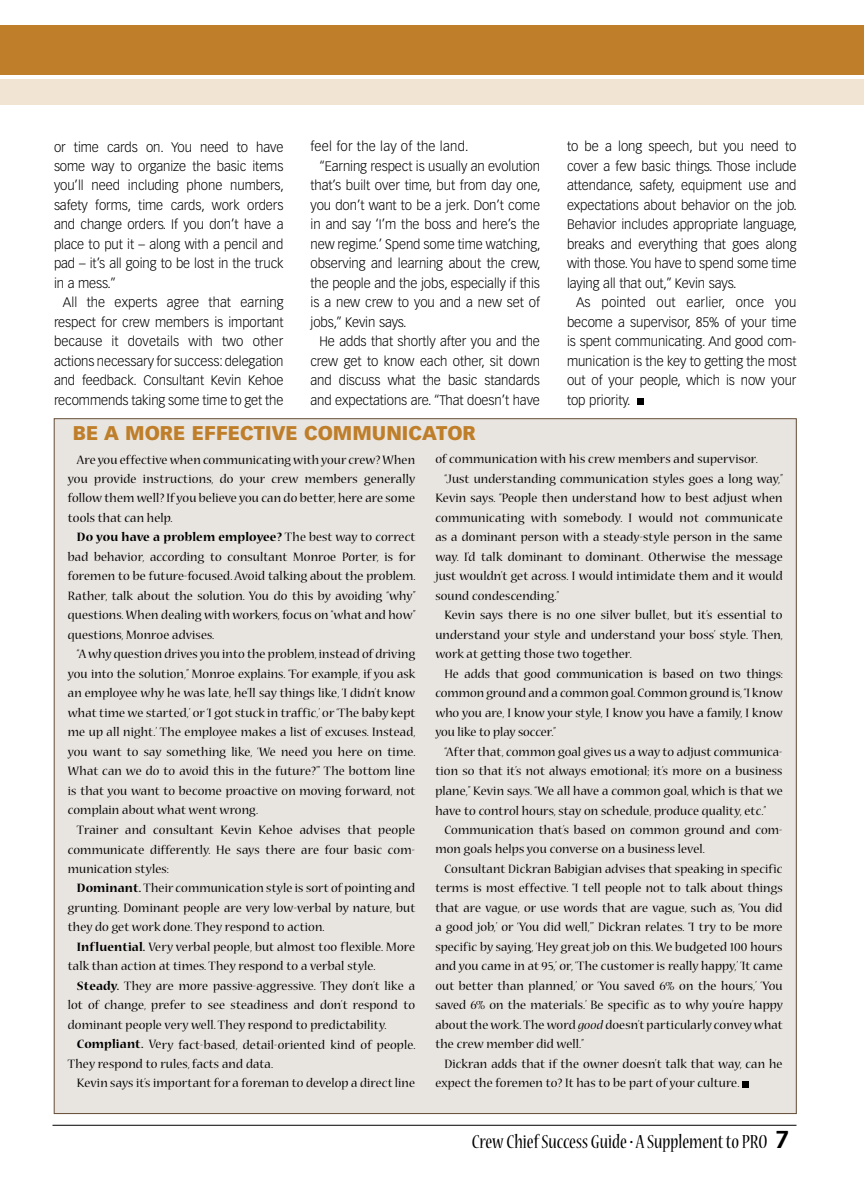
<style>
.page{position:relative;width:864px;height:1188px;background:#fff}
.page>*{position:absolute;margin:0;border:0;box-sizing:border-box;transform-origin:0 0}
.t1{font:condensed 21px "Nueva Std";color:#000}
.t2{font:900 19.5px "Vectora LT Std";color:#bf7e29}
.t3{font:13.5px/19.5px "Nueva Std";letter-spacing:.01em;color:#000;text-align:justify}
.t4{font:300 13.5px/19.5px "Vectora LT Std";letter-spacing:-.005em;color:#000;text-align:justify}
.t5{font:300 13.5px "Vectora LT Std";letter-spacing:.02em;color:#000}
.s1{font-weight:700}
.s2{font-style:italic}
</style>
<div class="page">
<div style="left:0;top:25px;width:864px;height:49px;background:#bf7e29"></div>
<div style="left:0;top:79px;width:864px;height:26px;background:#f2e4d2"></div>
<div style="left:637px;top:399px;width:7px;height:6px;background:#000"></div>
<div style="left:54px;top:419px;width:742px;height:695px;background:#e8e4e0"></div>
<div style="left:742px;top:1081px;width:6px;height:7px;background:#000"></div>
<hr style="left:52px;top:1125px;width:744px;height:1px;background:#000">
<p class="t4" style="left:54px;top:137px;width:231px">or time cards on. You need to have some way to organize the basic items you’ll need including phone numbers, safety forms, time cards, work orders and change orders. If you don’t have a place to put it – along with a pencil and pad – it’s all going to be lost in the truck in a mess.”</p>
<p class="t4" style="left:54px;top:293px;width:231px;text-indent:9px">All the experts agree that earning respect for crew members is important because it dovetails with two other actions necessary for success: delegation and feedback. Consultant Kevin Kehoe recommends taking some time to get the</p>
<p class="t5" style="left:311px;top:139px;width:160px">feel for the lay of the land.</p>
<p class="t4" style="left:320px;top:157px;width:222px">“Earning respect is usually an evolution</p>
<p class="t4" style="left:311px;top:176px;width:231px">that’s built over time, but from day one,</p>
<p class="t4" style="left:311px;top:196px;width:231px">you don’t want to be a jerk. Don’t come</p>
<p class="t4" style="left:311px;top:215px;width:231px">in and say ‘I’m the boss and here’s the</p>
<p class="t4" style="left:311px;top:235px;width:232px">new regime.’ Spend some time watching,</p>
<p class="t4" style="left:311px;top:254px;width:232px">observing and learning about the crew,</p>
<p class="t4" style="left:311px;top:274px;width:231px">the people and the jobs, especially if this</p>
<p class="t4" style="left:311px;top:293px;width:231px">is a new crew to you and a new set of</p>
<p class="t4" style="left:311px;top:313px;width:98px">jobs,” Kevin says.</p>
<p class="t4" style="left:320px;top:332px;width:222px">He adds that shortly after you and the</p>
<p class="t4" style="left:311px;top:351px;width:231px">crew get to know each other, sit down</p>
<p class="t4" style="left:311px;top:371px;width:231px">and discuss what the basic standards</p>
<p class="t4" style="left:311px;top:390px;width:231px">and expectations are. “That doesn’t have</p>
<h2 class="t2" style="left:73px;top:421px;width:405px">BE A MORE EFFECTIVE COMMUNICATOR</h2>
<p class="t4" style="left:567px;top:137px;width:232px">to be a long speech, but you need to cover a few basic things. Those include attendance, safety, equipment use and expectations about behavior on the job.<br>Behavior includes appropriate language, breaks and everything that goes along with those. You have to spend some time laying all that out,” Kevin says.</p>
<p class="t4" style="left:567px;top:293px;width:231px;text-indent:9px">As pointed out earlier, once you become a supervisor, 85% of your time is spent communicating. And good com&shy;munication is the key to getting the most out of your people, which is now your top priority.</p>
<p class="t3" style="left:68px;top:450px;width:349px;text-indent:9px">Are you effective when communicating with your crew? When you provide instructions, do your crew members generally follow them well? If you believe you can do better, here are some tools that can help.</p>
<p class="t3" style="left:68px;top:528px;width:349px;text-indent:9px"><span class="s1">Do you have a problem employee?</span> The best way to correct bad behavior, according to consultant Monroe Porter, is for foremen to be future-focused. Avoid talking about the problem.<br>Rather, talk about the solution. You do this by avoiding “why” questions. When dealing with workers, focus on “what and how” questions, Monroe advises.</p>
<p class="t3" style="left:68px;top:645px;width:349px;text-indent:9px">“A why question drives you into the problem, instead of driving you into the solution,” Monroe explains. “For example, if you ask an employee why he was late, he’ll say things like, ‘I didn’t know what time we started,’ or ‘I got stuck in traffic,’ or ‘The baby kept me up all night.’ The employee makes a list of excuses. Instead, you want to say something like, ‘We need you here on time.<br>What can we do to avoid this in the future?’” The bottom line is that you want to become proactive on moving forward, not complain about what went wrong.</p>
<p class="t3" style="left:68px;top:821px;width:349px;text-indent:9px">Trainer and consultant Kevin Kehoe advises that people communicate differently. He says there are four basic com&shy;munication styles:</p>
<p class="t3" style="left:68px;top:879px;width:349px;text-indent:9px"><span class="s1">Dominant.</span> Their communication style is sort of pointing and grunting. Dominant people are very low-verbal by nature, but they do get work done. They respond to action.</p>
<p class="t3" style="left:68px;top:938px;width:349px;text-indent:9px"><span class="s1">Influential.</span> Very verbal people, but almost too flexible. More talk than action at times. They respond to a verbal style.</p>
<p class="t3" style="left:68px;top:977px;width:349px;text-indent:9px"><span class="s1">Steady.</span> They are more passive-aggressive. They don’t like a lot of change, prefer to see steadiness and don’t respond to dominant people very well. They respond to predictability.</p>
<p class="t3" style="left:68px;top:1035px;width:349px;text-indent:9px"><span class="s1">Compliant.</span> Very fact-based, detail-oriented kind of people.<br>They respond to rules, facts and data.</p>
<p class="t3" style="left:77px;top:1074px;width:340px">Kevin says it’s important for a foreman to develop a direct line</p>
<p class="t3" style="left:435px;top:450px;width:324px">of communication with his crew members and supervisor.</p>
<p class="t3" style="left:444px;top:470px;width:340px">“Just understanding communication styles goes a long way,”</p>
<p class="t3" style="left:435px;top:489px;width:349px">Kevin says. “People then understand how to best adjust when</p>
<p class="t3" style="left:435px;top:509px;width:349px">communicating with somebody. I would not communicate</p>
<p class="t3" style="left:435px;top:528px;width:349px">as a dominant person with a steady-style person in the same</p>
<p class="t3" style="left:435px;top:548px;width:349px">way. I’d talk dominant to dominant. Otherwise the message</p>
<p class="t3" style="left:435px;top:567px;width:349px">just wouldn’t get across. I would intimidate them and it would</p>
<p class="t3" style="left:435px;top:587px;width:125px">sound condescending.”</p>
<p class="t3" style="left:444px;top:606px;width:340px">Kevin says there is no one silver bullet, but it’s essential to</p>
<p class="t3" style="left:435px;top:626px;width:349px">understand your style and understand your boss’ style. Then,</p>
<p class="t3" style="left:435px;top:645px;width:198px">work at getting those two together.</p>
<p class="t3" style="left:444px;top:665px;width:340px">He adds that good communication is based on two things:</p>
<p class="t3" style="left:435px;top:684px;width:349px">common ground and a common goal. Common ground is, “I know</p>
<p class="t3" style="left:435px;top:704px;width:349px">who you are, I know your style, I know you have a family, I know</p>
<p class="t3" style="left:435px;top:723px;width:122px">you like to play soccer.”</p>
<p class="t3" style="left:444px;top:743px;width:340px">“After that, common goal gives us a way to adjust communica-</p>
<p class="t3" style="left:435px;top:762px;width:349px">tion so that it’s not always emotional; it’s more on a business</p>
<p class="t3" style="left:435px;top:782px;width:349px">plane,” Kevin says. “We all have a common goal, which is that we</p>
<p class="t3" style="left:435px;top:801px;width:332px">have to control hours, stay on schedule, produce quality, etc.”</p>
<p class="t3" style="left:444px;top:821px;width:340px">Communication that’s based on common ground and com-</p>
<p class="t3" style="left:435px;top:840px;width:271px">mon goals helps you converse on a business level.</p>
<p class="t3" style="left:444px;top:860px;width:340px">Consultant Dickran Babigian advises that speaking in specific</p>
<p class="t3" style="left:435px;top:879px;width:349px">terms is most effective. “I tell people not to talk about things</p>
<p class="t3" style="left:435px;top:899px;width:349px">that are vague, or use words that are vague, such as, ‘You did</p>
<p class="t3" style="left:435px;top:918px;width:349px">a good job,’ or ‘You did well,’” Dickran relates. “I try to be more</p>
<p class="t3" style="left:435px;top:938px;width:349px">specific by saying, ‘Hey great job on this. We budgeted 100 hours</p>
<p class="t3" style="left:435px;top:957px;width:349px">and you came in at 95,’ or, ‘The customer is really happy,’ ‘It came</p>
<p class="t3" style="left:435px;top:977px;width:349px">out better than planned,’ or ‘You saved 6% on the hours,’ ‘You</p>
<p class="t3" style="left:435px;top:996px;width:349px">saved 6% on the materials.’ Be specific as to why you’re happy</p>
<p class="t3" style="left:435px;top:1016px;width:349px">about the work. The word <span class="s2">good</span> doesn’t particularly convey what</p>
<p class="t3" style="left:435px;top:1035px;width:150px">the crew member did well.”</p>
<p class="t3" style="left:444px;top:1055px;width:340px">Dickran adds that if the owner doesn’t talk that way, can he</p>
<p class="t3" style="left:435px;top:1074px;width:306px">expect the foremen to? It has to be part of your culture.</p>
<h1 class="t1" style="left:472px;top:1132px;width:297px">Crew Chief Success Guide • A Supplement to PRO</h1>
</div>
